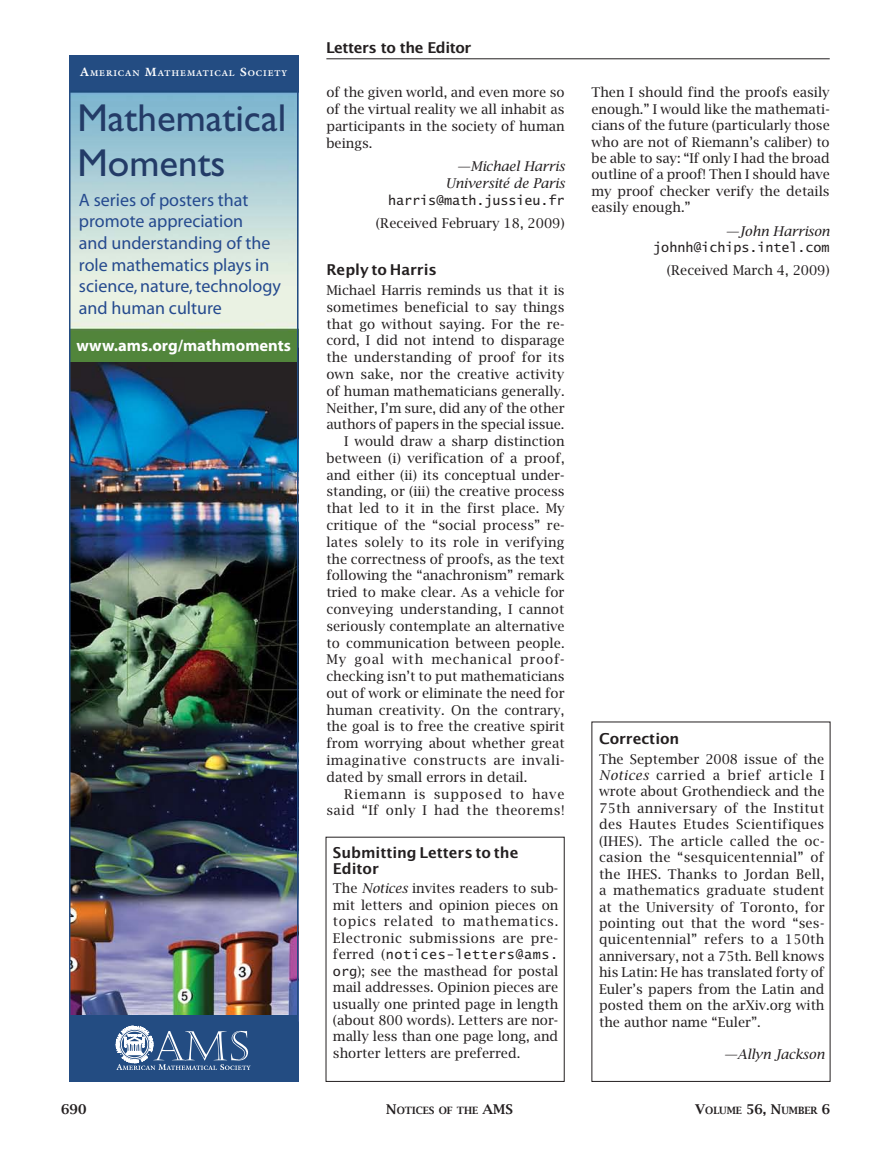
<style>
.page{position:relative;width:891px;height:1161px;background:#fff}
.page>*{position:absolute;margin:0;border:0;box-sizing:border-box;transform-origin:0 0}
.t1{font:39px/45px "Gill Sans";color:#233b67}
.t2{font:18px/21.6px "Myriad";color:#254a8e}
.t3{font:700 16.5px "Myriad Pro";color:#fff}
.t4{font:600 15px/16.5px "Lucida Sans";letter-spacing:-.005em;color:#231f20}
.t5{font:600 15px "Lucida Sans";letter-spacing:-.03em;color:#231f20}
.t6{font:13.5px/16.5px "Lucida Bright";color:#231f20;text-align:justify}
.t7{font:13.5px "Lucida Bright";letter-spacing:.035em;color:#231f20}
.t8{font:italic 13.5px/16.8px "Lucida Bright";letter-spacing:-.005em;color:#231f20;text-align:right}
.t9{font:13.5px "Lucida Sans Typewriter";letter-spacing:-.005em;color:#231f20}
.t10{font:13.5px "Lucida Sans Typewriter";letter-spacing:.04em;color:#231f20}
.t11{font:13.5px "Lucida Bright";letter-spacing:.06em;color:#231f20}
.t12{font:13.5px "Lucida Bright";letter-spacing:.055em;color:#231f20}
.t13{font:600 13.5px "Lucida Bright";color:#231f20}
.t14{font:600 10.05px "Lucida Bright Smallcaps";color:#231f20}
.t15{font:700 8.4px "Galliard";letter-spacing:.105em;color:#fff}
.s1{font-size:12px}
.s2{font-style:italic}
.s3{font-family:"Lucida Bright"}
.s4{font-family:"Lucida Sans Typewriter"}
.s5{font-size:13.5px}
.s6{font-family:"Lucida Bright";font-size:13.5px}
</style>
<div class="page">
<hr style="left:326px;top:58px;width:504px;height:1px;background:#231f20">
<div style="left:326px;top:837px;width:239px;height:245px;border:1px solid #231f20"></div>
<img style="left:72px;top:90px;width:223px;height:925px">
<div style="left:70px;top:56px;width:228px;height:34px;background:#234c82"></div>
<div style="left:69px;top:339px;width:229px;height:23px;background:#51853b"></div>
<div style="left:70px;top:1015px;width:228px;height:66px;background:#234c82"></div>
<svg style="left:116px;top:1026px;width:135px;height:44px"></svg>
<div style="left:69px;top:56px;width:229px;height:1026px;border:2px solid #234c82"></div>
<p class="t15" style="left:80px;top:68px;width:209px"><span class="s1">A</span>MERICAN <span class="s1">M</span>ATHEMATICAL <span class="s1">S</span>OCIETY</p>
<h1 class="t1" style="left:77px;top:96px;width:210px">Mathematical<br>Moments</h1>
<h2 class="t2" style="left:79px;top:190px;width:203px">A series of posters that promote appreciation<br>and understanding of the role mathematics plays in science, nature, technology and human culture</h2>
<p class="t3" style="left:76px;top:335px;width:216px">www.ams.org/mathmoments</p>
<p class="t5" style="left:326px;top:39px;width:147px">Letters to the Editor</p>
<p class="t6" style="left:326px;top:84px;width:240px">of the given world, and even more so of the virtual reality we all inhabit as participants in the society of human beings.</p>
<p class="t8" style="left:445px;top:158px;width:121px">—Michael Harris<br>Université de Paris</p>
<p class="t9" style="left:388px;top:192px;width:178px">harris@math.jussieu.fr</p>
<p class="t6" style="left:376px;top:215px;width:190px">(Received February 18, 2009)</p>
<p class="t4" style="left:326px;top:261px;width:112px">Reply to Harris</p>
<p class="t6" style="left:326px;top:282px;width:240px">Michael Harris reminds us that it is</p>
<p class="t6" style="left:326px;top:299px;width:240px">sometimes beneficial to say things</p>
<p class="t6" style="left:326px;top:315px;width:240px">that go without saying. For the re-</p>
<p class="t6" style="left:326px;top:332px;width:240px">cord, I did not intend to disparage</p>
<p class="t6" style="left:326px;top:349px;width:240px">the understanding of proof for its</p>
<p class="t6" style="left:326px;top:366px;width:240px">own sake, nor the creative activity</p>
<p class="t6" style="left:326px;top:382px;width:240px">of human mathematicians generally.</p>
<p class="t6" style="left:326px;top:399px;width:240px">Neither, I’m sure, did any of the other</p>
<p class="t6" style="left:326px;top:416px;width:240px">authors of papers in the special issue.</p>
<p class="t6" style="left:344px;top:433px;width:222px">I would draw a sharp distinction</p>
<p class="t6" style="left:326px;top:450px;width:240px">between (i) verification of a proof,</p>
<p class="t6" style="left:326px;top:466px;width:240px">and either (ii) its conceptual under-</p>
<p class="t6" style="left:326px;top:483px;width:240px">standing, or (iii) the creative process</p>
<p class="t6" style="left:326px;top:500px;width:240px">that led to it in the first place. My</p>
<p class="t6" style="left:326px;top:517px;width:240px">critique of the “social process” re-</p>
<p class="t6" style="left:326px;top:533px;width:240px">lates solely to its role in verifying</p>
<p class="t6" style="left:326px;top:550px;width:240px">the correctness of proofs, as the text</p>
<p class="t6" style="left:326px;top:567px;width:240px">following the “anachronism” remark</p>
<p class="t6" style="left:326px;top:584px;width:240px">tried to make clear. As a vehicle for</p>
<p class="t6" style="left:326px;top:601px;width:240px">conveying understanding, I cannot</p>
<p class="t6" style="left:326px;top:617px;width:240px">seriously contemplate an alternative</p>
<p class="t6" style="left:326px;top:634px;width:240px">to communication between people.</p>
<p class="t11" style="left:326px;top:651px;width:240px">My goal with mechanical proof-</p>
<p class="t6" style="left:326px;top:668px;width:240px">checking isn’t to put mathematicians</p>
<p class="t6" style="left:326px;top:685px;width:240px">out of work or eliminate the need for</p>
<p class="t6" style="left:326px;top:701px;width:240px">human creativity. On the contrary,</p>
<p class="t6" style="left:326px;top:718px;width:240px">the goal is to free the creative spirit</p>
<p class="t6" style="left:326px;top:735px;width:240px">from worrying about whether great</p>
<p class="t7" style="left:326px;top:752px;width:240px">imaginative constructs are invali-</p>
<p class="t6" style="left:326px;top:768px;width:202px">dated by small errors in detail.</p>
<p class="t12" style="left:344px;top:786px;width:222px">Riemann is supposed to have</p>
<p class="t7" style="left:326px;top:802px;width:240px">said “If only I had the theorems!</p>
<p class="t4" style="left:333px;top:844px;width:187px">Submitting Letters to the<br>Editor</p>
<p class="t6" style="left:333px;top:880px;width:227px">The <span class="s2">Notices</span> invites readers to sub&shy;mit letters and opinion pieces on topics related to mathematics.<br>Electronic submissions are pre-</p>
<p class="t10" style="left:333px;top:947px;width:227px"><span class="s3">ferred (</span>notices-letters@ams.</p>
<p class="t6" style="left:333px;top:962px;width:227px"><span class="s4">org</span>); see the masthead for postal mail addresses. Opinion pieces are usually one printed page in length (about 800 words). Letters are nor&shy;mally less than one page long, and shorter letters are preferred.</p>
<p class="t6" style="left:592px;top:84px;width:240px">Then I should find the proofs easily enough.” I would like the mathemati&shy;cians of the future (particularly those who are not of Riemann’s caliber) to be able to say: “If only I had the broad outline of a proof! Then I should have my proof checker verify the details easily enough.”</p>
<p class="t8" style="left:725px;top:222px;width:106px">—John Harrison</p>
<p class="t9" style="left:653px;top:239px;width:178px">johnh@ichips.intel.com</p>
<p class="t6" style="left:667px;top:262px;width:164px">(Received March 4, 2009)</p>
<p class="t4" style="left:599px;top:730px;width:82px">Correction</p>
<p class="t6" style="left:599px;top:750px;width:227px">The September 2008 issue of the <span class="s2">Notices</span> carried a brief article I wrote about Grothendieck and the 75th anniversary of the Institut des Hautes Etudes Scientifiques (IHES). The article called the oc&shy;casion the “sesquicentennial” of the IHES. Thanks to Jordan Bell, a mathematics graduate student at the University of Toronto, for pointing out that the word “ses&shy;quicentennial” refers to a 150th anniversary, not a 75th. Bell knows his Latin: He has translated forty of Euler’s papers from the Latin and posted them on the arXiv.org with the author name “Euler”.</p>
<p class="t8" style="left:724px;top:1046px;width:102px">—Allyn Jackson</p>
<p class="t13" style="left:61px;top:1101px;width:27px">690</p>
<p class="t14" style="left:386px;top:1105px;width:124px"><span class="s5">N</span>OTICES OF THE <span class="s5">AMS</span></p>
<p class="t14" style="left:695px;top:1105px;width:137px"><span class="s5">V</span>OLUME <span class="s6">56,</span> <span class="s5">N</span>UMBER <span class="s6">6</span></p>
</div>
